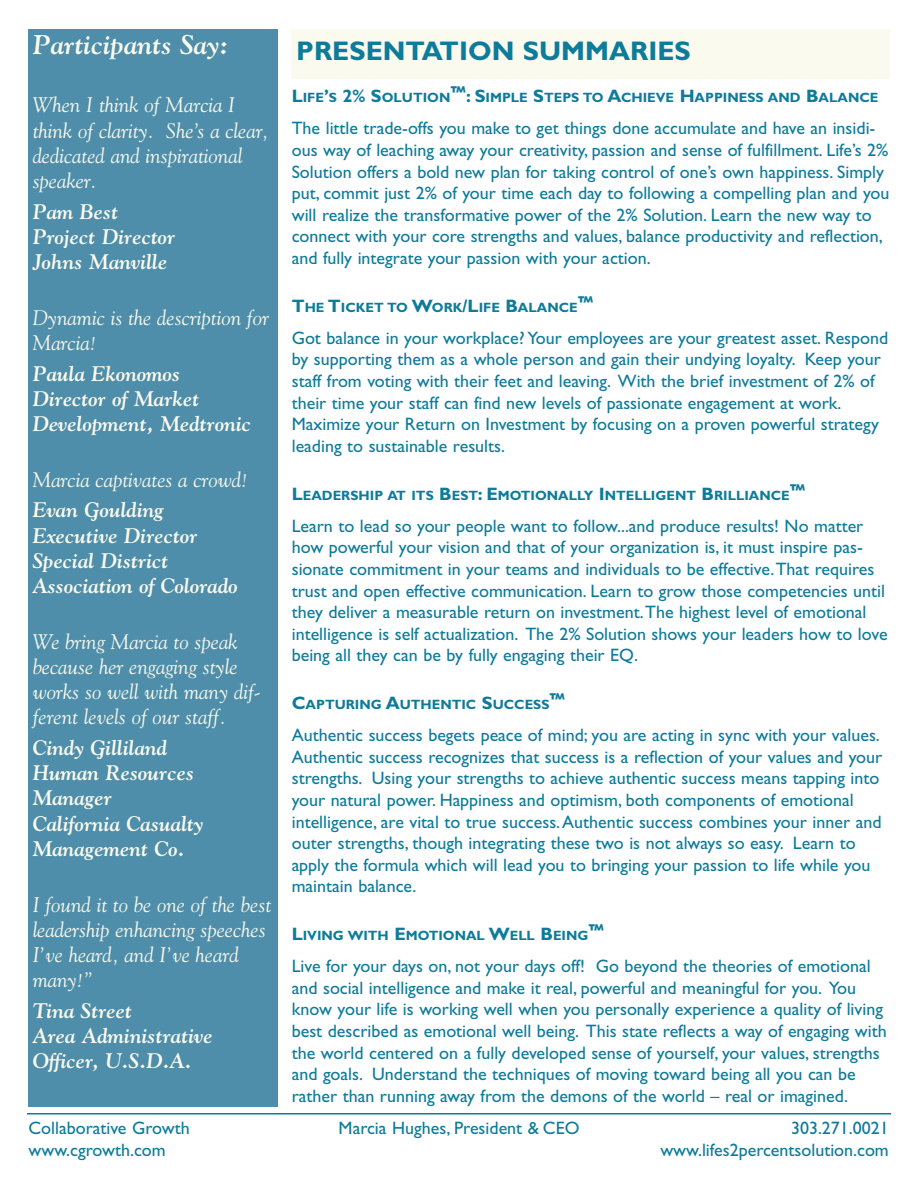
<style>
.page{position:relative;width:918px;height:1188px;background:#fff}
.page>*{position:absolute;margin:0;border:0;box-sizing:border-box;transform-origin:0 0}
.t1{font:700 27px "Gill Sans";color:#0d7b9a}
.t2{font:italic 700 27px "Goudy";color:#fbfaee}
.t3{font:italic 21px/25.2px "Goudy";color:#fbfaee}
.t4{font:italic 700 21px/25.2px "Goudy";color:#fbfaee}
.t5{font:18px/21.6px "Gill Sans";color:#0d7b9a}
.t6{font:700 13.5px "Gill Sans";color:#0d7b9a}
.s1{font-weight:700}
.s2{font-size:18px}
.s3{font-family:"Gadget";font-weight:400;font-size:21px}
</style>
<div class="page">
<div style="left:28px;top:29px;width:250px;height:1078px;background:#4f8eaa"></div>
<div style="left:292px;top:29px;width:598px;height:50px;background:#fbfaee"></div>
<hr style="left:27px;top:1113px;width:864px;height:1px;background:#0d7b9a">
<p class="t2" style="left:33px;top:34px;width:197px">Participants Say:</p>
<p class="t3" style="left:33px;top:94px;width:237px">When I think of Marcia I think of clarity. She’s a clear, dedicated and inspirational speaker.</p>
<p class="t4" style="left:33px;top:200px;width:144px">Pam Best<br>Project Director<br>Johns Manville</p>
<p class="t3" style="left:33px;top:306px;width:238px">Dynamic is the description for<br>Marcia!</p>
<p class="t4" style="left:33px;top:362px;width:220px">Paula Ekonomos<br>Director of Market<br>Development, Medtronic</p>
<p class="t3" style="left:33px;top:466px;width:217px;line-height:30.6px">Marcia captivates a crowd!<br><span class="s1">Evan Goulding</span></p>
<p class="t4" style="left:33px;top:524px;width:207px">Executive Director<br>Special District<br>Association of Colorado</p>
<p class="t3" style="left:33px;top:630px;width:230px">We bring Marcia to speak because her engaging style works so well with many dif&shy;ferent levels of our staff.</p>
<p class="t4" style="left:33px;top:737px;width:172px">Cindy Gilliland<br>Human Resources<br>Manager<br>California Casualty<br>Management Co.</p>
<p class="t3" style="left:33px;top:893px;width:240px">I found it to be one of the best leadership enhancing speeches<br>I’ve heard, and I’ve heard many!”</p>
<p class="t4" style="left:33px;top:1000px;width:182px">Tina Street<br>Area Administrative<br>Officer, U.S.D.A.</p>
<p class="t1" style="left:296px;top:41px;width:396px">PRESENTATION SUMMARIES</p>
<p class="t6" style="left:292px;top:93px;width:588px"><span class="s2">L</span>IFE<span class="s2">’</span>S <span class="s2">2% S</span>OLUTION<span class="s3">™</span><span class="s2">: S</span>IMPLE <span class="s2">S</span>TEPS TO <span class="s2">A</span>CHIEVE <span class="s2">H</span>APPINESS AND <span class="s2">B</span>ALANCE</p>
<p class="t5" style="left:292px;top:120px;width:599px">The little trade-offs you make to get things done accumulate and have an insidi&shy;ous way of leaching away your creativity, passion and sense of fulfillment. Life’s 2% Solution offers a bold new plan for taking control of one’s own happiness. Simply put, commit just 2% of your time each day to following a compelling plan and you will realize the transformative power of the 2% Solution. Learn the new way to connect with your core strengths and values, balance productivity and reflection, and fully integrate your passion with your action.</p>
<p class="t6" style="left:292px;top:303px;width:303px"><span class="s2">T</span>HE <span class="s2">T</span>ICKET TO <span class="s2">W</span>ORK<span class="s2">/L</span>IFE <span class="s2">B</span>ALANCE<span class="s3">™</span></p>
<p class="t5" style="left:292px;top:329px;width:598px">Got balance in your workplace? Your employees are your greatest asset. Respond by supporting them as a whole person and gain their undying loyalty. Keep your staff from voting with their feet and leaving. With the brief investment of 2% of their time your staff can find new levels of passionate engagement at work.<br>Maximize your Return on Investment by focusing on a proven powerful strategy leading to sustainable results.</p>
<p class="t6" style="left:292px;top:490px;width:515px"><span class="s2">L</span>EADERSHIP AT ITS <span class="s2">B</span>EST<span class="s2">: E</span>MOTIONALLY <span class="s2">I</span>NTELLIGENT <span class="s2">B</span>RILLIANCE<span class="s3">™</span></p>
<p class="t5" style="left:292px;top:517px;width:598px">Learn to lead so your people want to follow...and produce results! No matter how powerful your vision and that of your organization is, it must inspire pas&shy;sionate commitment in your teams and individuals to be effective.That requires trust and open effective communication. Learn to grow those competencies until they deliver a measurable return on investment.The highest level of emotional intelligence is self actualization. The 2% Solution shows your leaders how to love being all they can be by fully engaging their EQ.</p>
<p class="t6" style="left:292px;top:700px;width:275px"><span class="s2">C</span>APTURING <span class="s2">A</span>UTHENTIC <span class="s2">S</span>UCCESS<span class="s3">™</span></p>
<p class="t5" style="left:292px;top:726px;width:592px">Authentic success begets peace of mind; you are acting in sync with your values.<br>Authentic success recognizes that success is a reflection of your values and your strengths. Using your strengths to achieve authentic success means tapping into your natural power. Happiness and optimism, both components of emotional intelligence, are vital to true success.Authentic success combines your inner and outer strengths, though integrating these two is not always so easy. Learn to apply the formula which will lead you to bringing your passion to life while you maintain balance.</p>
<p class="t6" style="left:292px;top:931px;width:314px"><span class="s2">L</span>IVING WITH <span class="s2">E</span>MOTIONAL <span class="s2">W</span>ELL <span class="s2">B</span>EING<span class="s3">™</span></p>
<p class="t5" style="left:292px;top:957px;width:596px">Live for your days on, not your days off! Go beyond the theories of emotional and social intelligence and make it real, powerful and meaningful for you. You know your life is working well when you personally experience a quality of living best described as emotional well being. This state reflects a way of engaging with the world centered on a fully developed sense of yourself, your values, strengths and goals. Understand the techniques of moving toward being all you can be rather than running away from the demons of the world – real or imagined.</p>
<p class="t5" style="left:28px;top:1119px;width:163px">Collaborative Growth</p>
<p class="t5" style="left:339px;top:1119px;width:242px">Marcia Hughes, President &amp; CEO</p>
<p class="t5" style="left:791px;top:1119px;width:99px">303.271.0021</p>
<p class="t5" style="left:28px;top:1141px;width:139px">www.cgrowth.com</p>
<p class="t5" style="left:660px;top:1141px;width:230px">www.lifes2percentsolution.com</p>
</div>
